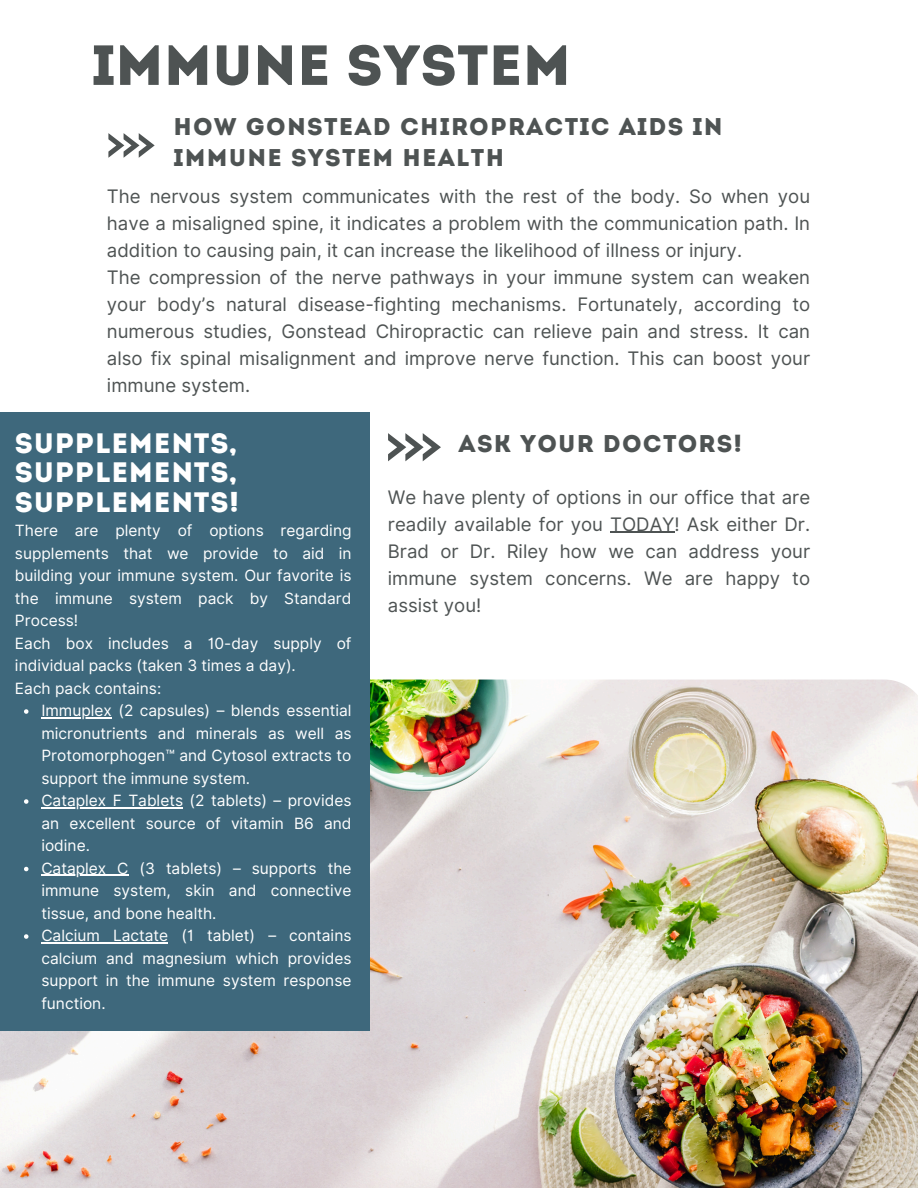
<style>
.page{position:relative;width:918px;height:1188px;background:#fff}
.page>*{position:absolute;margin:0;border:0;box-sizing:border-box;transform-origin:0 0}
.t1{font:56.4px "Intro";color:#4e5353}
.t2{font:28.05px/29.2px "Intro";letter-spacing:.025em;color:#fff}
.t3{font:24.15px/30.3px "Intro";letter-spacing:.05em;color:#4e5353}
.t4{font:18.6px/27px "Inter";color:#4e5353}
.t5{font:15.45px/22.5px "Inter";color:#fff;text-align:justify}
</style>
<div class="page">
<img style="left:0;top:680px;width:918px;height:508px">
<div style="left:0;top:413px;width:370px;height:618px;background:#3e687c"></div>
<svg style="left:108px;top:133px;width:46px;height:25px"></svg>
<svg style="left:388px;top:433px;width:53px;height:28px"></svg>
<hr style="left:610px;top:532px;width:65px;height:1px;background:#4e5353">
<svg style="left:24px;top:709px;width:4px;height:5px"></svg>
<hr style="left:41px;top:717px;width:71px;height:1px;background:#fff">
<svg style="left:24px;top:799px;width:4px;height:5px"></svg>
<hr style="left:41px;top:807px;width:142px;height:1px;background:#fff">
<svg style="left:24px;top:867px;width:4px;height:4px"></svg>
<hr style="left:41px;top:875px;width:88px;height:1px;background:#fff">
<svg style="left:24px;top:934px;width:4px;height:5px"></svg>
<hr style="left:41px;top:942px;width:127px;height:1px;background:#fff">
<h2 class="t1" style="left:92px;top:43px;width:481px">IMMUNE SYSTEM</h2>
<h4 class="t3" style="left:173px;top:114px;width:551px">HOW GONSTEAD CHIROPRACTIC AIDS IN<br>IMMUNE SYSTEM HEALTH</h4>
<p class="t4" style="left:107px;top:182px;width:705px">The nervous system communicates with the rest of the body. So when you have a misaligned spine, it indicates a problem with the communication path. In addition to causing pain, it can increase the likelihood of illness or injury.<br>The compression of the nerve pathways in your immune system can weaken your body’s natural disease-fighting mechanisms. Fortunately, according to numerous studies, Gonstead Chiropractic can relieve pain and stress. It can also fix spinal misalignment and improve nerve function. This can boost your immune system.</p>
<p class="t2" style="left:15px;top:431px;width:224px">SUPPLEMENTS,</p>
<p class="t3" style="left:459px;top:431px;width:285px">ASK YOUR DOCTORS!</p>
<p class="t2" style="left:15px;top:461px;width:226px">SUPPLEMENTS,<br>SUPPLEMENTS!</p>
<p class="t5" style="left:15px;top:519px;width:338px">There are plenty of options regarding supplements that we provide to aid in building your immune system. Our favorite is the immune system pack by Standard Process!</p>
<p class="t5" style="left:15px;top:632px;width:338px">Each box includes a 10-day supply of individual packs (taken 3 times a day).</p>
<p class="t5" style="left:15px;top:677px;width:148px">Each pack contains:</p>
<p class="t5" style="left:41px;top:699px;width:312px">Immuplex (2 capsules) – blends essential micronutrients and minerals as well as Protomorphogen™ and Cytosol extracts to support the immune system.</p>
<p class="t5" style="left:41px;top:789px;width:312px">Cataplex F Tablets (2 tablets) – provides an excellent source of vitamin B6 and iodine.</p>
<h3 class="t5" style="left:41px;top:857px;width:312px">Cataplex C (3 tablets) – supports the immune system, skin and connective tissue, and bone health.</h3>
<p class="t5" style="left:41px;top:924px;width:312px">Calcium Lactate (1 tablet) – contains calcium and magnesium which provides support in the immune system response function.</p>
<h3 class="t4" style="left:388px;top:484px;width:424px;text-align:justify">We have plenty of options in our office that are readily available for you TODAY! Ask either Dr.<br>Brad or Dr. Riley how we can address your immune system concerns. We are happy to assist you!</h3>
</div>
